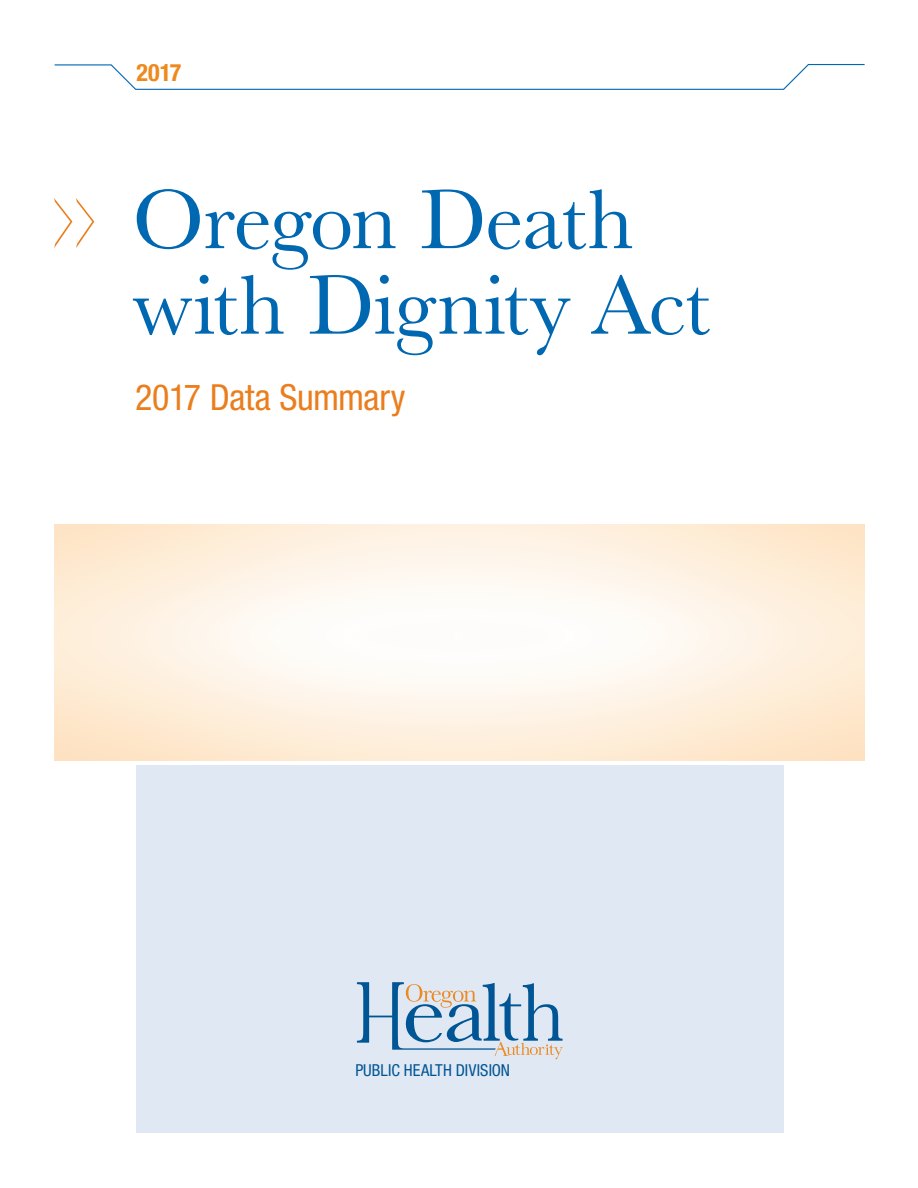
<style>
.page{position:relative;width:918px;height:1188px;background:#fff}
.page>*{position:absolute;margin:0;border:0;box-sizing:border-box;transform-origin:0 0}
.t1{font:87px/85.5px "Baskerville URW";letter-spacing:-.015em;color:#0067b1}
.t2{font:condensed 36px "Helvetica Neue LT Std";letter-spacing:-.01em;color:#ea7e1d}
.t3{font:700 condensed 24px "Helvetica Neue LT Std";color:#ed891d}
.t4{font:condensed 16.5px "Helvetica Neue LT Std";letter-spacing:.005em;color:#005594}
</style>
<div class="page">
<svg style="left:54px;top:64px;width:811px;height:26px"></svg>
<div style="left:136px;top:766px;width:648px;height:367px;background:#e0e8f4"></div>
<svg style="left:357px;top:982px;width:206px;height:77px"></svg>
<svg style="left:54px;top:198px;width:40px;height:50px"></svg>
<p class="t3" style="left:136px;top:58px;width:46px">2017</p>
<p class="t1" style="left:133px;top:178px;width:579px">Oregon Death with Dignity Act</p>
<p class="t2" style="left:135px;top:377px;width:272px">2017 Data Summary</p>
<p class="t4" style="left:355px;top:1060px;width:156px">PUBLIC HEALTH DIVISION</p>
</div>
